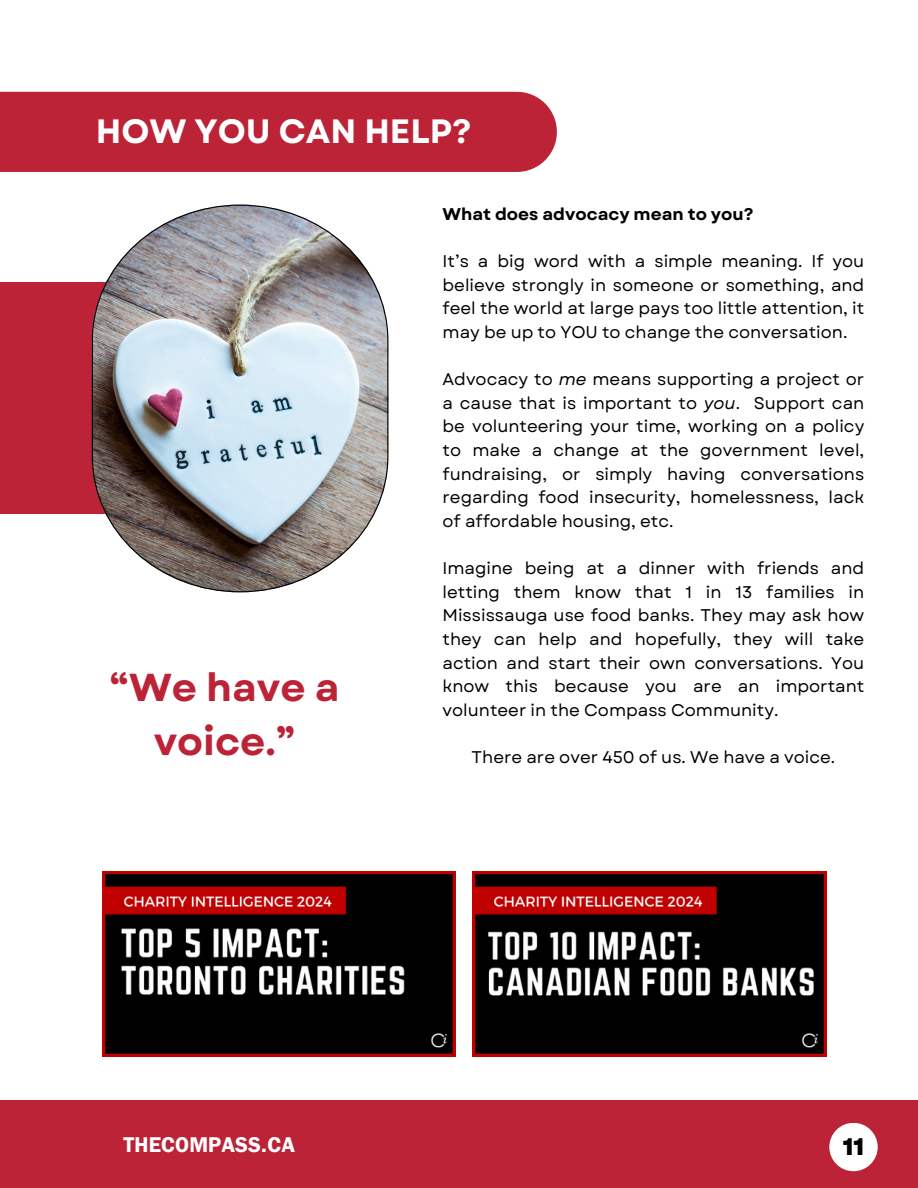
<style>
.page{position:relative;width:918px;height:1188px;background:#fff}
.page>*{position:absolute;margin:0;border:0;box-sizing:border-box;transform-origin:0 0}
.t1{font:700 38.85px/54px "Garet";color:#bc2337;text-align:center}
.t2{font:700 33.75px "Garet";color:#fff}
.t3{font:800 24px "Garet";color:#000}
.t4{font:21.45px "Franklin Gothic LT Pro Dm";color:#fff}
.t5{font:16.95px/23.7px "Garet";color:#000;text-align:justify}
.t6{font:700 16.95px "Garet";color:#000}
.s1{font-style:italic}
</style>
<div class="page">
<div style="left:0;top:1100px;width:918px;height:88px;background:#bc2337"></div>
<div style="left:829px;top:1123px;width:49px;height:48px;background:#fff;border-radius:50%"></div>
<img style="left:103px;top:872px;width:353px;height:184px">
<img style="left:473px;top:872px;width:353px;height:184px">
<div style="left:0;top:92px;width:557px;height:80px;background:#bc2337"></div>
<div style="left:0;top:283px;width:154px;height:231px;background:#bc2337"></div>
<img style="left:92px;top:205px;width:296px;height:387px">
<h1 class="t2" style="left:96px;top:107px;width:377px">HOW YOU CAN HELP?</h1>
<p class="t1" style="left:110px;top:661px;width:231px">“We have a voice.”</p>
<h4 class="t6" style="left:443px;top:202px;width:312px">What does advocacy mean to you?</h4>
<p class="t5" style="left:443px;top:249px;width:423px">It’s a big word with a simple meaning. If you believe strongly in someone or something, and feel the world at large pays too little attention, it may be up to YOU to change the conversation.</p>
<p class="t5" style="left:443px;top:367px;width:423px">Advocacy to <span class="s1">me</span> means supporting a project or a cause that is important to <span class="s1">you</span>. Support can be volunteering your time, working on a policy to make a change at the government level, fundraising, or simply having conversations regarding food insecurity, homelessness, lack of affordable housing, etc.</p>
<p class="t5" style="left:443px;top:556px;width:423px">Imagine being at a dinner with friends and letting them know that 1 in 13 families in Mississauga use food banks. They may ask how they can help and hopefully, they will take action and start their own conversations. You know this because you are an important volunteer in the Compass Community.</p>
<p class="t5" style="left:472px;top:745px;width:365px">There are over 450 of us. We have a voice.</p>
<h2 class="t4" style="left:123px;top:1137px;width:174px">THECOMPASS.CA</h2>
<p class="t3" style="left:843px;top:1129px;width:23px">11</p>
</div>
